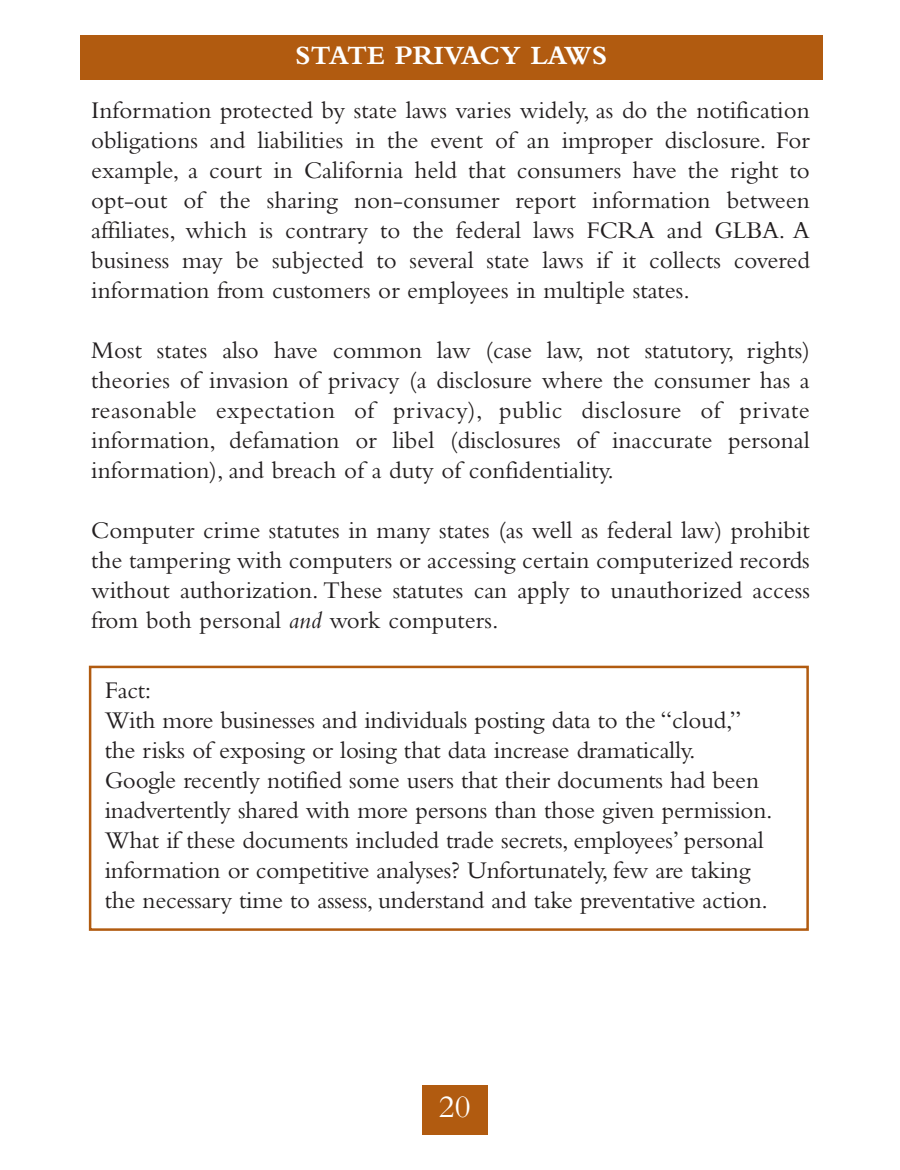
<style>
.page{position:relative;width:900px;height:1170px;background:#fff}
.page>*{position:absolute;margin:0;border:0;box-sizing:border-box;transform-origin:0 0}
.t1{font:32.5px "Bembo";color:#fff}
.t2{font:700 27.5px "Bembo";color:#fff}
.t3{font:25px/30px "Bembo";letter-spacing:-.01em;color:#231f20;text-align:justify}
.s1{font-style:italic}
</style>
<div class="page">
<div style="left:80px;top:35px;width:742px;height:45px;background:#b15b10"></div>
<div style="left:422px;top:1085px;width:66px;height:50px;background:#b15b10"></div>
<div style="left:89px;top:666px;width:720px;height:265px;border:2px solid #b15b10"></div>
<p class="t2" style="left:295px;top:45px;width:313px">STATE PRIVACY LAWS</p>
<p class="t3" style="left:91px;top:98px;width:720px">Information protected by state laws varies widely, as do the notification obligations and liabilities in the event of an improper disclosure. For example, a court in California held that consumers have the right to opt-out of the sharing non-consumer report information between affiliates, which is contrary to the federal laws FCRA and GLBA. A business may be subjected to several state laws if it collects covered information from customers or employees in multiple states.</p>
<p class="t3" style="left:91px;top:338px;width:720px">Most states also have common law (case law, not statutory, rights) theories of invasion of privacy (a disclosure where the consumer has a reasonable expectation of privacy), public disclosure of private information, defamation or libel (disclosures of inaccurate personal information), and breach of a duty of confidentiality.</p>
<p class="t3" style="left:91px;top:518px;width:720px">Computer crime statutes in many states (as well as federal law) prohibit the tampering with computers or accessing certain computerized records without authorization. These statutes can apply to unauthorized access from both personal <span class="s1">and</span> work computers.</p>
<p class="t3" style="left:105px;top:678px;width:669px;text-align:left">Fact:<br>With more businesses and individuals posting data to the “cloud,” the risks of exposing or losing that data increase dramatically.<br>Google recently notified some users that their documents had been inadvertently shared with more persons than those given permission.<br>What if these documents included trade secrets, employees’ personal information or competitive analyses? Unfortunately, few are taking the necessary time to assess, understand and take preventative action.</p>
<h1 class="t1" style="left:439px;top:1096px;width:33px">20</h1>
</div>
